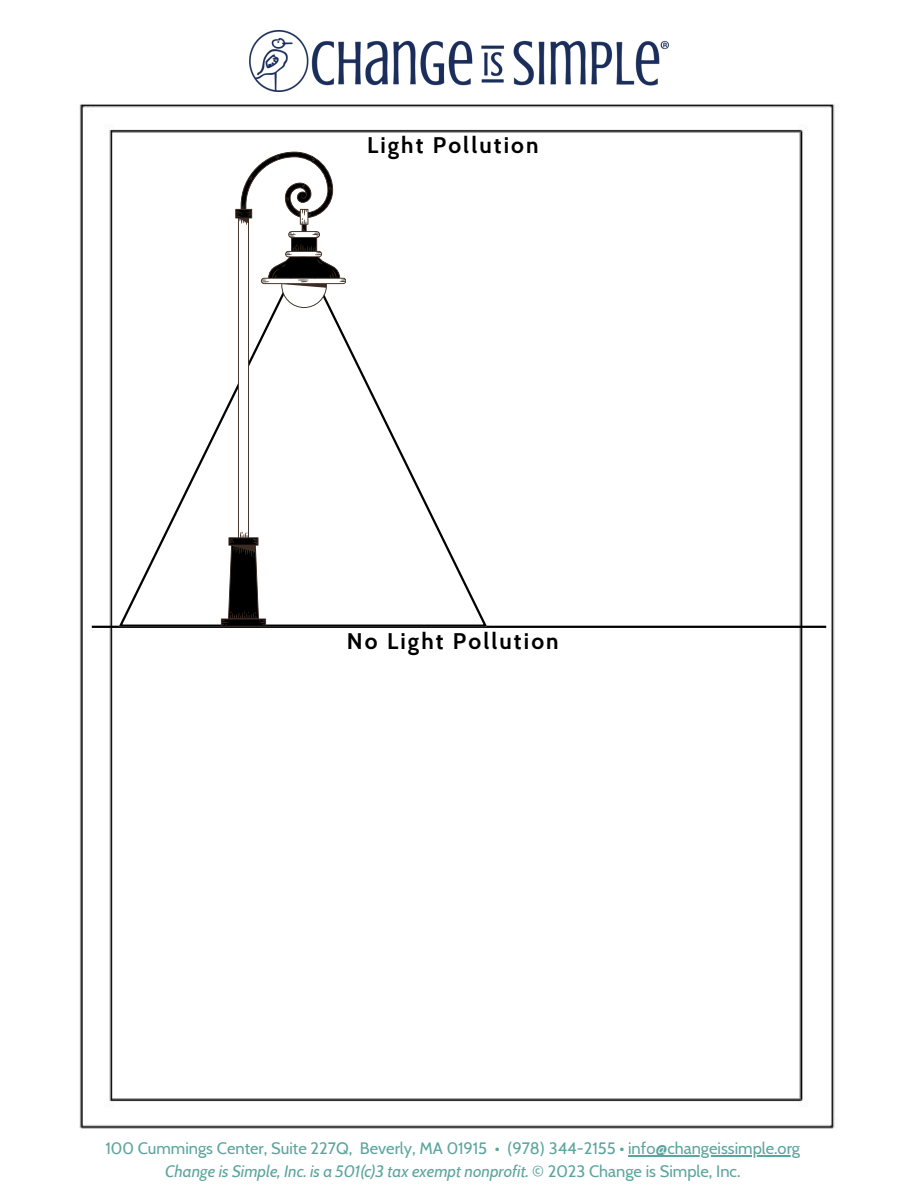
<style>
.page{position:relative;width:918px;height:1188px;background:#fff}
.page>*{position:absolute;margin:0;border:0;box-sizing:border-box;transform-origin:0 0}
.t1{font:700 22.5px "Cabin";letter-spacing:.095em;color:#000}
.t2{font:16.5px "Cabin";color:#5ca59e}
.t3{font:italic 16.5px "Cabin";color:#5ca59e}
.s1{font-style:normal}
</style>
<div class="page">
<img style="left:80px;top:104px;width:755px;height:1024px">
<hr style="left:92px;top:626px;width:734px;height:2px;background:#000">
<img style="left:249px;top:31px;width:420px;height:61px">
<svg style="left:119px;top:251px;width:368px;height:376px"></svg>
<svg style="left:221px;top:152px;width:125px;height:474px"></svg>
<hr style="left:628px;top:1155px;width:172px;height:1px;background:#5ca59e">
<p class="t1" style="left:367px;top:131px;width:173px">Light Pollution</p>
<p class="t1" style="left:347px;top:628px;width:213px">No Light Pollution</p>
<p class="t2" style="left:106px;top:1138px;width:696px">100 Cummings Center, Suite 227Q, Beverly, MA 01915 • (978) 344-2155 • info@changeissimple.org</p>
<p class="t3" style="left:165px;top:1161px;width:577px">Change is Simple, Inc. is a 501(c)3 tax exempt nonprofit. <span class="s1">© 2023 Change is Simple, Inc.</span></p>
</div>
